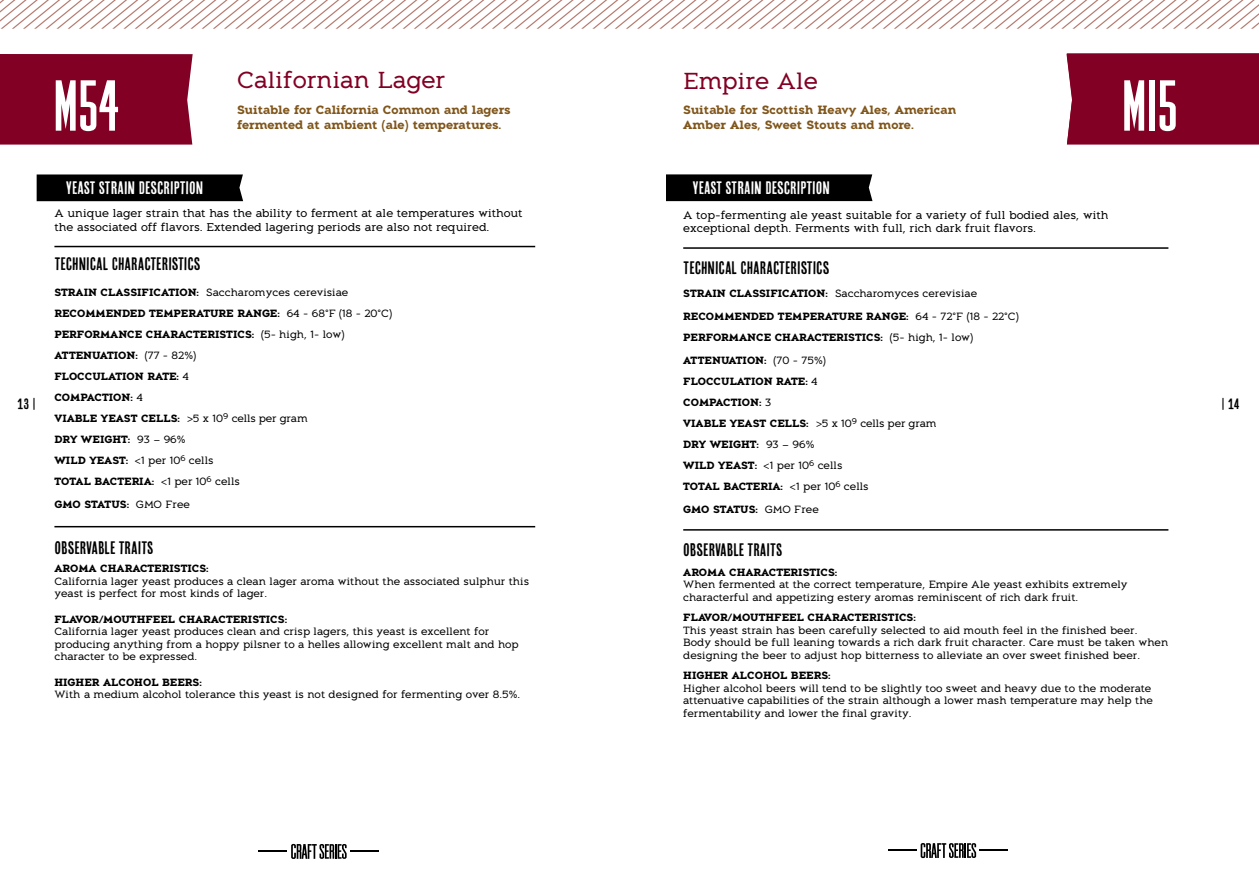
<style>
.page{position:relative;width:1259px;height:893px;background:#fff}
.page>*{position:absolute;margin:0;border:0;box-sizing:border-box;transform-origin:0 0}
.t1{font:77.1px "Los Alamos Pro Fat Man";letter-spacing:.025em;color:#fff}
.t2{font:23.1px "Aeron";color:#820024}
.t3{font:18px "Cheap Pine Sans";color:#000}
.t4{font:18px "Cheap Pine Sans";color:#fff}
.t5{font:15px "Cheap Pine Sans";color:#000}
.t6{font:700 12px/14.4px "Aeron";color:#80561b}
.t7{font:11.25px/13.5px "Aeron";color:#000}
.t8{font:10.5px/12.6px "Aeron";color:#000}
.t9{font:700 10.5px/21px "Aeron";color:#000}
.s1{font-weight:400}
</style>
<div class="page">
<svg style="left:258px;top:844px;width:120px;height:15px"></svg>
<svg style="left:888px;top:843px;width:120px;height:15px"></svg>
<div style="left:0;top:54px;width:193px;height:91px;background:#820024"></div>
<svg style="left:0;top:0;width:1259px;height:29px"></svg>
<div style="left:37px;top:174px;width:206px;height:27px;background:#000"></div>
<hr style="left:54px;top:246px;width:481px;height:1px;background:#000">
<hr style="left:54px;top:526px;width:481px;height:1px;background:#000">
<div style="left:666px;top:174px;width:206px;height:27px;background:#000"></div>
<hr style="left:683px;top:247px;width:485px;height:2px;background:#000">
<hr style="left:683px;top:529px;width:485px;height:2px;background:#000">
<div style="left:1066px;top:53px;width:193px;height:92px;background:#820024"></div>
<h1 class="t1" style="left:54px;top:60px;width:65px">M54</h1>
<h2 class="t2" style="left:237px;top:67px;width:210px">Californian Lager</h2>
<p class="t6" style="left:237px;top:103px;width:275px">Suitable for California Common and lagers</p>
<p class="t6" style="left:237px;top:118px;width:266px">fermented at ambient (ale) temperatures.</p>
<h2 class="t2" style="left:683px;top:67px;width:136px">Empire Ale</h2>
<p class="t6" style="left:683px;top:103px;width:274px">Suitable for Scottish Heavy Ales, American<br>Amber Ales, Sweet Stouts and more.</p>
<h1 class="t1" style="left:1094px;top:53px;width:65px">M05</h1>
<h1 class="t1" style="left:1122px;top:60px;width:56px">M15</h1>
<h3 class="t4" style="left:66px;top:178px;width:139px">YEAST STRAIN DESCRIPTION</h3>
<h3 class="t4" style="left:692px;top:178px;width:139px">YEAST STRAIN DESCRIPTION</h3>
<p class="t7" style="left:54px;top:207px;width:470px">A unique lager strain that has the ability to ferment at ale temperatures without the associated off flavors. Extended lagering periods are also not required.</p>
<p class="t7" style="left:683px;top:208px;width:427px">A top-fermenting ale yeast suitable for a variety of full bodied ales, with exceptional depth. Ferments with full, rich dark fruit flavors.</p>
<h3 class="t3" style="left:54px;top:254px;width:148px">TECHNICAL CHARACTERISTICS</h3>
<h3 class="t3" style="left:683px;top:258px;width:148px">TECHNICAL CHARACTERISTICS</h3>
<p class="t9" style="left:54px;top:282px;width:339px">STRAIN CLASSIFICATION: <span class="s1">Saccharomyces cerevisiae </span>RECOMMENDED TEMPERATURE RANGE: <span class="s1">64 - 68°F (18 - 20°C)<br></span>PERFORMANCE CHARACTERISTICS: <span class="s1">(5- high, 1- low)<br></span>ATTENUATION: <span class="s1">(77 - 82%)<br></span>FLOCCULATION RATE: <span class="s1">4<br></span>COMPACTION: <span class="s1">4<br></span>VIABLE YEAST CELLS: <span class="s1">&gt;5 x 10</span><sup>9</sup> <span class="s1">cells per gram<br></span>DRY WEIGHT: <span class="s1">93 – 96%<br></span>WILD YEAST: <span class="s1">&lt;1 per 10</span><sup>6</sup> <span class="s1">cells<br></span>TOTAL BACTERIA: <span class="s1">&lt;1 per 10</span><sup>6</sup> <span class="s1">cells</span></p>
<p class="t9" style="left:54px;top:494px;width:137px">GMO STATUS: <span class="s1">GMO Free</span></p>
<p class="t9" style="left:683px;top:282px;width:337px;line-height:23.1px">STRAIN CLASSIFICATION: <span class="s1">Saccharomyces cerevisiae<br></span>RECOMMENDED TEMPERATURE RANGE: <span class="s1">64 - 72°F (18 - 22°C)</span></p>
<p class="t9" style="left:683px;top:326px;width:291px;line-height:23.1px">PERFORMANCE CHARACTERISTICS: <span class="s1">(5- high, 1- low)<br></span>ATTENUATION: <span class="s1">(70 - 75%)</span></p>
<p class="t9" style="left:683px;top:371px;width:255px">FLOCCULATION RATE: <span class="s1">4<br></span>COMPACTION: <span class="s1">3<br></span>VIABLE YEAST CELLS: <span class="s1">&gt;5 x 10</span><sup>9</sup> <span class="s1">cells per gram<br></span>DRY WEIGHT: <span class="s1">93 – 96%<br></span>WILD YEAST: <span class="s1">&lt;1 per 10</span><sup>6</sup> <span class="s1">cells<br></span>TOTAL BACTERIA: <span class="s1">&lt;1 per 10</span><sup>6</sup> <span class="s1">cells</span></p>
<p class="t9" style="left:683px;top:499px;width:137px">GMO STATUS: <span class="s1">GMO Free</span></p>
<h3 class="t5" style="left:18px;top:395px;width:21px">13 |</h3>
<h3 class="t5" style="left:1220px;top:395px;width:20px">| 14</h3>
<h3 class="t3" style="left:54px;top:538px;width:101px">OBSERVABLE TRAITS</h3>
<p class="t9" style="left:54px;top:558px;width:156px">AROMA CHARACTERISTICS:</p>
<p class="t8" style="left:54px;top:575px;width:476px">California lager yeast produces a clean lager aroma without the associated sulphur this yeast is perfect for most kinds of lager.</p>
<p class="t9" style="left:54px;top:608px;width:234px">FLAVOR/MOUTHFEEL CHARACTERISTICS:</p>
<p class="t8" style="left:54px;top:625px;width:466px">California lager yeast produces clean and crisp lagers, this yeast is excellent for producing anything from a hoppy pilsner to a helles allowing excellent malt and hop character to be expressed.</p>
<p class="t9" style="left:54px;top:671px;width:149px">HIGHER ALCOHOL BEERS:</p>
<p class="t8" style="left:54px;top:688px;width:467px">With a medium alcohol tolerance this yeast is not designed for fermenting over 8.5%.</p>
<h3 class="t3" style="left:683px;top:540px;width:101px">OBSERVABLE TRAITS</h3>
<p class="t9" style="left:683px;top:562px;width:156px">AROMA CHARACTERISTICS:</p>
<p class="t8" style="left:683px;top:578px;width:446px">When fermented at the correct temperature, Empire Ale yeast exhibits extremely characterful and appetizing estery aromas reminiscent of rich dark fruit.</p>
<p class="t9" style="left:683px;top:607px;width:234px">FLAVOR/MOUTHFEEL CHARACTERISTICS:</p>
<p class="t8" style="left:683px;top:624px;width:486px">This yeast strain has been carefully selected to aid mouth feel in the finished beer.<br>Body should be full leaning towards a rich dark fruit character. Care must be taken when designing the beer to adjust hop bitterness to alleviate an over sweet finished beer.</p>
<p class="t9" style="left:683px;top:665px;width:149px">HIGHER ALCOHOL BEERS:</p>
<p class="t8" style="left:683px;top:682px;width:471px">Higher alcohol beers will tend to be slightly too sweet and heavy due to the moderate attenuative capabilities of the strain although a lower mash temperature may help the fermentability and lower the final gravity.</p>
</div>
